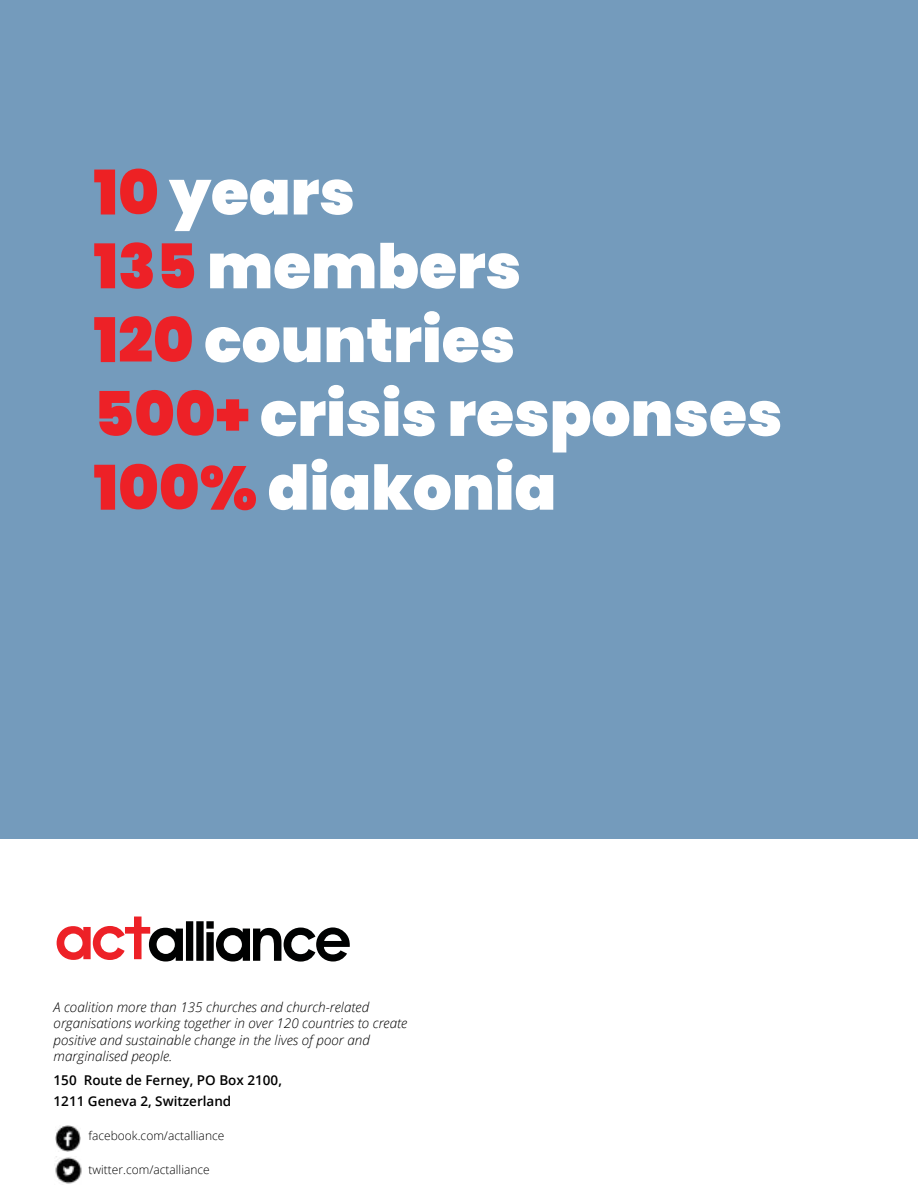
<style>
.page{position:relative;width:918px;height:1188px;background:#fff}
.page>*{position:absolute;margin:0;border:0;box-sizing:border-box;transform-origin:0 0}
.t1{font:900 61.5px/73.8px "Poppins";color:#fff}
.t2{font:italic 300 13.5px/16.2px "Open Sans";color:#000}
.t3{font:600 13.5px/21.6px "Open Sans";color:#000}
.t4{font:300 12px "Open Sans";color:#000}
.s1{color:#ed2124}
.s2{color:#ed2127}
</style>
<div class="page">
<div style="left:0;top:0;width:918px;height:839px;background:#749bbc"></div>
<img style="left:55px;top:1125px;width:26px;height:26px">
<img style="left:55px;top:1156px;width:26px;height:28px">
<svg style="left:57px;top:917px;width:293px;height:45px"></svg>
<h1 class="t1" style="left:94px;top:156px;width:690px"><span class="s1">10</span> years<br><span class="s2">135</span> members<br><span class="s2">120</span> countries<br><span class="s2">500+</span> crisis responses<br><span class="s2">100%</span> diakonia</h1>
<p class="t2" style="left:54px;top:999px;width:355px">A coalition more than 135 churches and church-related organisations working together in over 120 countries to create positive and sustainable change in the lives of poor and marginalised people.</p>
<p class="t3" style="left:54px;top:1069px;width:230px">150 Route de Ferney, PO Box 2100,<br>1211 Geneva 2, Switzerland</p>
<p class="t4" style="left:89px;top:1127px;width:137px">facebook.com/actalliance</p>
<p class="t4" style="left:89px;top:1161px;width:123px">twitter.com/actalliance</p>
</div>
